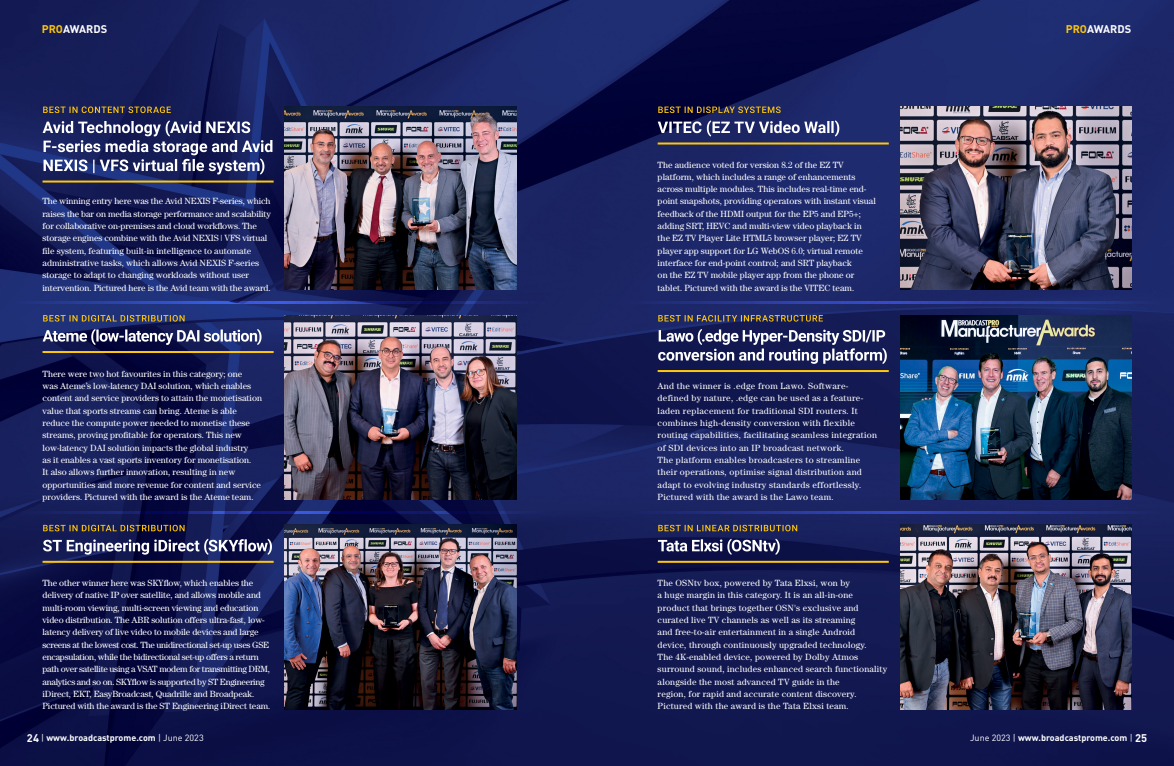
<style>
.page{position:relative;width:1174px;height:766px;background:#fff}
.page>*{position:absolute;margin:0;border:0;box-sizing:border-box;transform-origin:0 0}
.t1{font:700 11px "DIN Pro";color:#fff}
.t2{font:9px/12.3px "Century Std";color:#fff}
.t3{font:9px/12.3px "Century Std";letter-spacing:.02em;color:#fff}
.t4{font:9px/12.3px "Century Std";letter-spacing:.03em;color:#fff}
.t5{font:700 9px "DIN Pro";color:#fff}
.s1{color:#ffc709}
.s2{font-size:11px}
.s3{font-weight:400}
</style>
<div class="page">
<img style="left:0;top:0;width:1174px;height:765px">
<hr style="left:10px;top:301px;width:539px;height:3px;background:#fff">
<hr style="left:10px;top:510px;width:539px;height:3px;background:#fff">
<img style="left:285px;top:524px;width:231px;height:185px">
<img style="left:285px;top:315px;width:231px;height:184px">
<img style="left:285px;top:106px;width:231px;height:184px">
<svg style="left:43px;top:120px;width:229px;height:54px"></svg>
<svg style="left:43px;top:106px;width:128px;height:7px"></svg>
<hr style="left:43px;top:180px;width:231px;height:2px;background:#ffc709">
<svg style="left:43px;top:329px;width:218px;height:16px"></svg>
<svg style="left:43px;top:315px;width:142px;height:6px"></svg>
<hr style="left:43px;top:351px;width:231px;height:2px;background:#ffc709">
<svg style="left:43px;top:538px;width:229px;height:16px"></svg>
<svg style="left:43px;top:524px;width:142px;height:7px"></svg>
<hr style="left:43px;top:560px;width:231px;height:2px;background:#ffc709">
<hr style="left:625px;top:301px;width:538px;height:3px;background:#fff">
<hr style="left:625px;top:510px;width:538px;height:3px;background:#fff">
<img style="left:900px;top:315px;width:231px;height:184px">
<img style="left:900px;top:106px;width:231px;height:184px">
<img style="left:900px;top:524px;width:231px;height:185px">
<svg style="left:657px;top:120px;width:182px;height:16px"></svg>
<svg style="left:658px;top:106px;width:122px;height:7px"></svg>
<hr style="left:657px;top:142px;width:231px;height:2px;background:#ffc709">
<svg style="left:658px;top:329px;width:228px;height:35px"></svg>
<svg style="left:658px;top:315px;width:165px;height:6px"></svg>
<hr style="left:657px;top:370px;width:231px;height:2px;background:#ffc709">
<svg style="left:658px;top:538px;width:121px;height:16px"></svg>
<svg style="left:658px;top:524px;width:139px;height:7px"></svg>
<hr style="left:657px;top:560px;width:231px;height:2px;background:#ffc709">
<p class="t1" style="left:42px;top:21px;width:67px"><span class="s1">PRO</span>AWARDS</p>
<p class="t2" style="left:43px;top:195px;width:230px">The winning entry here was the Avid NEXIS F-series, which raises the bar on media storage performance and scalability for collaborative on-premises and cloud workflows. The storage engines combine with the Avid NEXIS | VFS virtual file system, featuring built-in intelligence to automate administrative tasks, which allows Avid NEXIS F-series storage to adapt to changing workloads without user intervention. Pictured here is the Avid team with the award.</p>
<p class="t2" style="left:43px;top:367px;width:221px">There were two hot favourites in this category; one<br>was Ateme’s low-latency DAI solution, which enables content and service providers to attain the monetisation value that sports streams can bring. Ateme is able reduce the compute power needed to monetise these streams, proving profitable for operators. This new low-latency DAI solution impacts the global industry<br>as it enables a vast sports inventory for monetisation.<br>It also allows further innovation, resulting in new opportunities and more revenue for content and service providers. Pictured with the award is the Ateme team.</p>
<p class="t2" style="left:43px;top:576px;width:229px">The other winner here was SKYflow, which enables the delivery of native IP over satellite, and allows mobile and multi-room viewing, multi-screen viewing and education video distribution. The ABR solution offers ultra-fast, low&shy;latency delivery of live video to mobile devices and large screens at the lowest cost. The unidirectional set-up uses GSE encapsulation, while the bidirectional set-up offers a return path over satellite using a VSAT modem for transmitting DRM, analytics and so on. SKYflow is supported by ST Engineering iDirect, EKT, EasyBroadcast, Quadrille and Broadpeak.<br>Pictured with the award is the ST Engineering iDirect team.</p>
<p class="t5" style="left:27px;top:731px;width:178px"><span class="s2">24</span> <span class="s3">|</span> www.broadcastprome.com <span class="s3">| June 2023</span></p>
<p class="t2" style="left:657px;top:158px;width:220px">The audience voted for version 8.2 of the EZ TV platform, which includes a range of enhancements across multiple modules. This includes real-time end&shy;point snapshots, providing operators with instant visual feedback of the HDMI output for the EP5 and EP5+; adding SRT, HEVC and multi-view video playback in the EZ TV Player Lite HTML5 browser player; EZ TV player app support for LG WebOS 6.0; virtual remote interface for end-point control; and SRT playback<br>on the EZ TV mobile player app from the phone or tablet. Pictured with the award is the VITEC team.</p>
<p class="t4" style="left:657px;top:379px;width:221px">And the winner is .edge from Lawo. Software&shy;defined by nature, .edge can be used as a feature&shy;laden replacement for traditional SDI routers. It combines high-density conversion with flexible routing capabilities, facilitating seamless integration of SDI devices into an IP broadcast network.<br>The platform enables broadcasters to streamline their operations, optimise signal distribution and adapt to evolving industry standards effortlessly.<br>Pictured with the award is the Lawo team.</p>
<p class="t3" style="left:657px;top:576px;width:231px">The OSNtv box, powered by Tata Elxsi, won by<br>a huge margin in this category. It is an all-in-one product that brings together OSN's exclusive and curated live TV channels as well as its streaming<br>and free-to-air entertainment in a single Android<br>device, through continuously upgraded technology.<br>The 4K-enabled device, powered by Dolby Atmos surround sound, includes enhanced search functionality alongside the most advanced TV guide in the<br>region, for rapid and accurate content discovery.<br>Pictured with the award is the Tata Elxsi team.</p>
<p class="t1" style="left:1065px;top:21px;width:67px"><span class="s1">PRO</span>AWARDS</p>
<p class="t5" style="left:970px;top:731px;width:178px"><span class="s3">June 2023 |</span> www.broadcastprome.com <span class="s3">|</span> <span class="s2">25</span></p>
</div>
